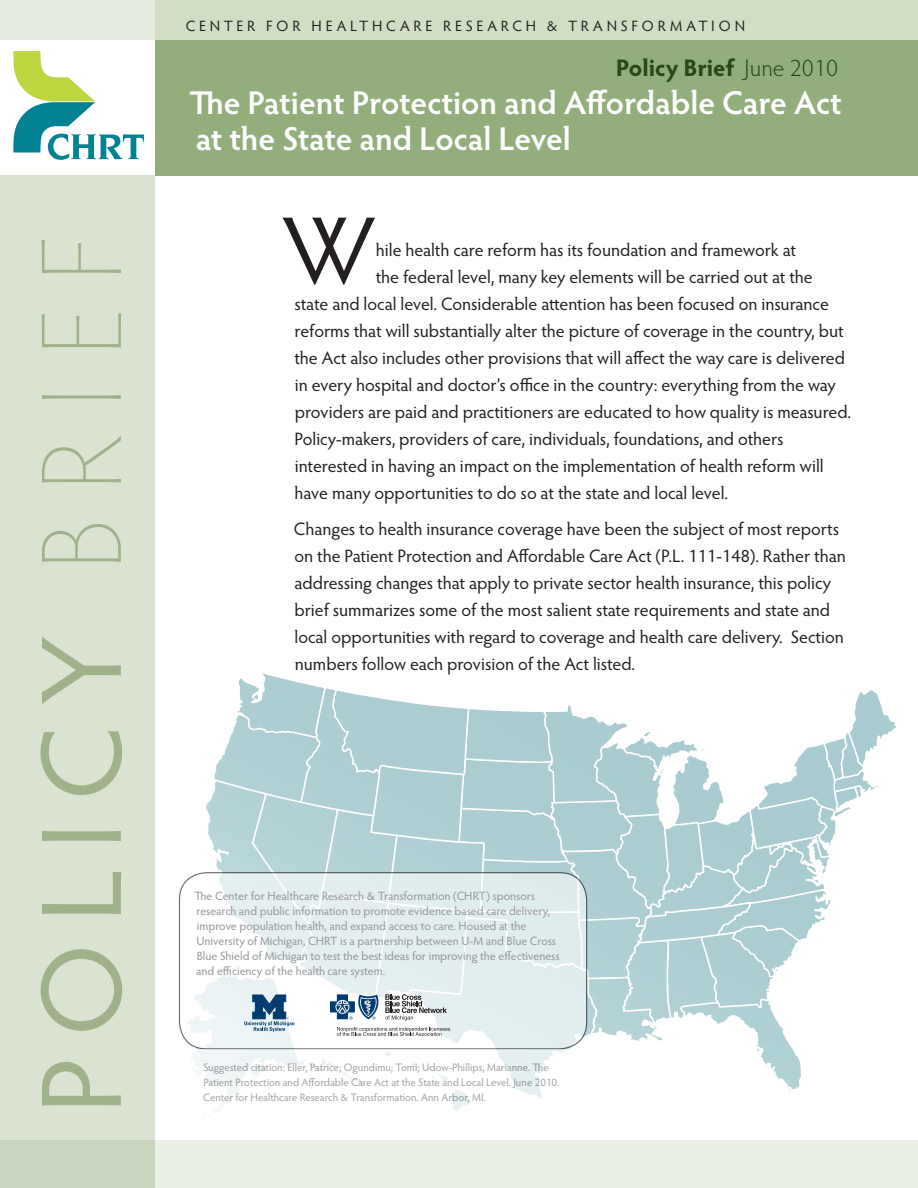
<style>
.page{position:relative;width:918px;height:1188px;background:#fff}
.page>*{position:absolute;margin:0;border:0;box-sizing:border-box;transform-origin:0 0}
.hypatiabody12pt{font:95.7px "Hypatia Sans Pro";color:#231f20}
.large_heads_on_insid{font:600 33px/36px "Hypatia Sans Pro";letter-spacing:-.005em;color:#fff}
.hypatia_body{font:700 24px "Hypatia Sans Pro";color:#264917}
.hypatiabody12pt-2{font:18px/27px "Hypatia Sans Pro";letter-spacing:-.005em;color:#231f20}
.hypatia_body-2{font:15px "Hypatia Sans Pro";letter-spacing:.25em;color:#231f20}
.hypatia_body-3{font:12px/15px "Hypatia Sans Pro";letter-spacing:-.005em;color:#939598}
.t1{font:10.8px/15px "Hypatia Sans Pro";letter-spacing:-.005em;color:#636366}
.s1{font-weight:300}
</style>
<div class="page">
<div style="left:0;top:1140px;width:918px;height:48px;background:#ebf0e6"></div>
<div style="left:0;top:175px;width:155px;height:1013px;background:#dae2d0"></div>
<div style="left:155px;top:0;width:763px;height:175px;background:#92ae7b"></div>
<svg style="left:0;top:0;width:918px;height:40px;background:#d3e0c7"></svg>
<svg style="left:13px;top:51px;width:131px;height:109px"></svg>
<svg style="left:40px;top:240px;width:82px;height:866px"></svg>
<svg style="left:178px;top:673px;width:719px;height:418px"></svg>
<svg style="left:189px;top:1049px;width:382px;height:62px"></svg>
<p class="hypatia_body-2" style="left:186px;top:16px;width:561px">CENTER FOR HEALTHCARE RESEARCH &amp; TRANSFORMATION</p>
<p class="hypatia_body" style="left:616px;top:50px;width:224px">Policy Brief <span class="s1">June 2010</span></p>
<p class="large_heads_on_insid" style="left:189px;top:84px;width:654px">The Patient Protection and Affordable Care Act at the State and Local Level</p>
<p class="hypatiabody12pt" style="left:282px;top:186px;width:94px">W</p>
<p class="hypatiabody12pt-2" style="left:376px;top:236px;width:422px">hile health care reform has its foundation and framework at</p>
<p class="hypatiabody12pt-2" style="left:376px;top:263px;width:439px">the federal level, many key elements will be carried out at the</p>
<p class="hypatiabody12pt-2" style="left:295px;top:290px;width:536px">state and local level. Considerable attention has been focused on insurance</p>
<p class="hypatiabody12pt-2" style="left:295px;top:317px;width:551px">reforms that will substantially alter the picture of coverage in the country, but</p>
<p class="hypatiabody12pt-2" style="left:294px;top:344px;width:552px">the Act also includes other provisions that will affect the way care is delivered</p>
<p class="hypatiabody12pt-2" style="left:295px;top:371px;width:543px">in every hospital and doctor’s office in the country: everything from the way</p>
<p class="hypatiabody12pt-2" style="left:295px;top:398px;width:558px">providers are paid and practitioners are educated to how quality is measured.</p>
<p class="hypatiabody12pt-2" style="left:294px;top:425px;width:491px">Policy-makers, providers of care, individuals, foundations, and others</p>
<p class="hypatiabody12pt-2" style="left:295px;top:452px;width:531px">interested in having an impact on the implementation of health reform will</p>
<p class="hypatiabody12pt-2" style="left:295px;top:479px;width:435px">have many opportunities to do so at the state and local level.</p>
<p class="hypatiabody12pt-2" style="left:294px;top:515px;width:553px">Changes to health insurance coverage have been the subject of most reports on the Patient Protection and Affordable Care Act (P.L. 111-148). Rather than addressing changes that apply to private sector health insurance, this policy brief summarizes some of the most salient state requirements and state and local opportunities with regard to coverage and health care delivery. Section numbers follow each provision of the Act listed.</p>
<p class="hypatia_body-3" style="left:195px;top:888px;width:367px">The Center for Healthcare Research &amp; Transformation (CHRT) sponsors research and public information to promote evidence based care delivery, improve population health, and expand access to care. Housed at the University of Michigan, CHRT is a partnership between U-M and Blue Cross Blue Shield of Michigan to test the best ideas for improving the effectiveness and efficiency of the health care system.</p>
<p class="t1" style="left:203px;top:1059px;width:358px">Suggested citation: Eller, Patrice; Ogundimu, Tomi; Udow-Phillips, Marianne. The<br>Patient Protection and Affordable Care Act at the State and Local Level. June 2010.<br>Center for Healthcare Research &amp; Transformation. Ann Arbor, MI.</p>
</div>
